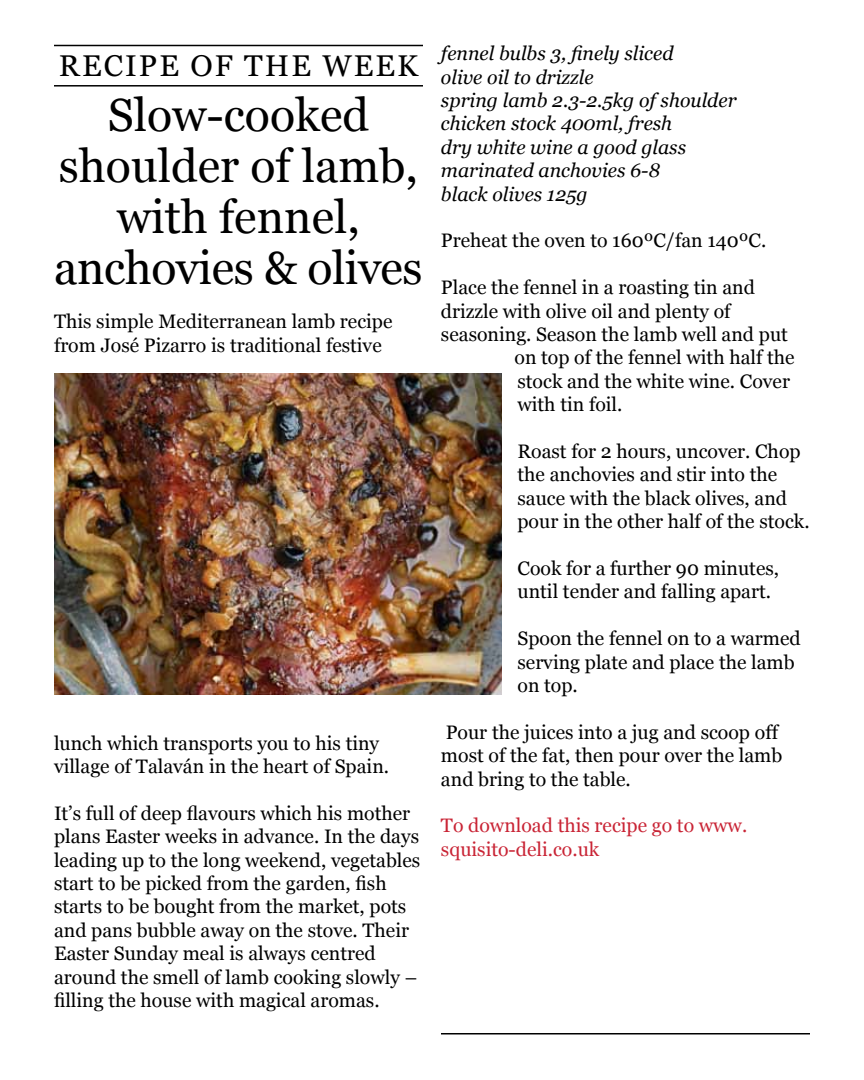
<style>
.page{position:relative;width:864px;height:1080px;background:#fff}
.page>*{position:absolute;margin:0;border:0;box-sizing:border-box;transform-origin:0 0}
.t1{font:46.5px/51px "Georgia";color:#000;text-align:center}
.t2{font:30px "Georgia";letter-spacing:.07em;color:#000}
.t3{font:19.5px/23.4px "Georgia";color:#000}
.t4{font:italic 19.5px/23.4px "Georgia";color:#000}
.t5{font:19.5px/23.4px "Georgia";color:#c92435}
</style>
<div class="page">
<img style="left:54px;top:373px;width:447px;height:321px">
<hr style="left:54px;top:45px;width:369px;height:1px;background:#000">
<hr style="left:54px;top:85px;width:369px;height:2px;background:#000">
<hr style="left:441px;top:1033px;width:369px;height:2px;background:#000">
<h2 class="t2" style="left:59px;top:49px;width:361px">RECIPE OF THE WEEK</h2>
<h1 class="t1" style="left:54px;top:90px;width:370px">Slow-cooked shoulder of lamb, with fennel, anchovies &amp; olives</h1>
<p class="t3" style="left:54px;top:310px;width:340px">This simple Mediterranean lamb recipe from José Pizarro is traditional festive</p>
<p class="t3" style="left:54px;top:731px;width:337px">lunch which transports you to his tiny village of Talaván in the heart of Spain.</p>
<p class="t3" style="left:54px;top:801px;width:368px">It’s full of deep flavours which his mother plans Easter weeks in advance. In the days leading up to the long weekend, vegetables start to be picked from the garden, fish starts to be bought from the market, pots and pans bubble away on the stove. Their Easter Sunday meal is always centred around the smell of lamb cooking slowly – filling the house with magical aromas.</p>
<p class="t4" style="left:441px;top:42px;width:297px">fennel bulbs 3, finely sliced<br>olive oil to drizzle<br>spring lamb 2.3-2.5kg of shoulder chicken stock 400ml, fresh<br>dry white wine a good glass marinated anchovies 6-8<br>black olives 125g</p>
<p class="t3" style="left:441px;top:229px;width:327px">Preheat the oven to 160ºC/fan 140ºC.</p>
<p class="t3" style="left:441px;top:276px;width:315px">Place the fennel in a roasting tin and</p>
<p class="t3" style="left:441px;top:299px;width:291px">drizzle with olive oil and plenty of</p>
<p class="t3" style="left:441px;top:323px;width:348px">seasoning. Season the lamb well and put</p>
<p class="t3" style="left:514px;top:346px;width:282px">on top of the fennel with half the</p>
<p class="t3" style="left:517px;top:369px;width:274px">stock and the white wine. Cover</p>
<p class="t3" style="left:517px;top:393px;width:106px">with tin foil.</p>
<p class="t3" style="left:517px;top:440px;width:294px">Roast for 2 hours, uncover. Chop the anchovies and stir into the sauce with the black olives, and pour in the other half of the stock.</p>
<p class="t3" style="left:517px;top:557px;width:263px">Cook for a further 90 minutes, until tender and falling apart.</p>
<p class="t3" style="left:517px;top:627px;width:285px">Spoon the fennel on to a warmed serving plate and place the lamb on top.</p>
<p class="t3" style="left:441px;top:720px;width:343px">Pour the juices into a jug and scoop off most of the fat, then pour over the lamb and bring to the table.</p>
<p class="t5" style="left:441px;top:814px;width:308px">To download this recipe go to www. squisito-deli.co.uk</p>
</div>
